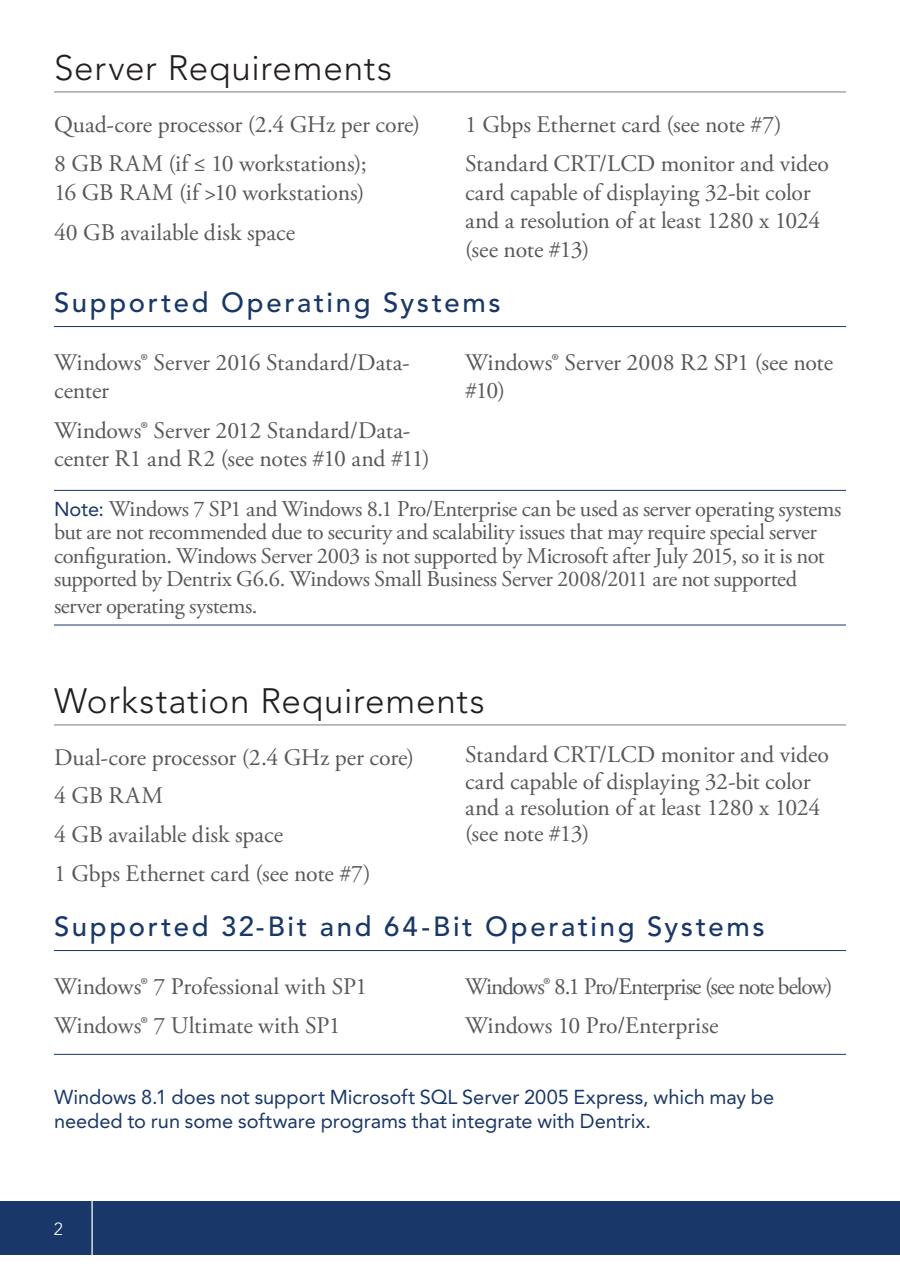
<style>
.page{position:relative;width:900px;height:1283px;background:#fff}
.page>*{position:absolute;margin:0;border:0;box-sizing:border-box;transform-origin:0 0}
.t1{font:300 35px "Avenir LT Std";letter-spacing:.025em;color:#231f20}
.t2{font:500 27.5px "Avenir LT Std";letter-spacing:.095em;color:#193768}
.Body{font:23.75px/28.5px "Adobe Garamond Pro";letter-spacing:-.005em;color:#57585a}
.Body-2{font:23.75px "Adobe Garamond Pro";letter-spacing:-.045em;color:#57585a}
.Note{font:22.5px/23.5px "Adobe Garamond Pro";letter-spacing:-.02em;color:#57585a}
.Note-2{font:20px/24px "Avenir LT Std";color:#193768}
.t3{font:300 17.5px "Avenir LT Std";color:#fff}
.s1{font-family:"Avenir LT Std";font-size:20px;color:#193768}
</style>
<div class="page">
<div style="left:0;top:1201px;width:900px;height:53px;background:#193768"></div>
<hr style="left:91px;top:1201px;width:2px;height:55px;background:#fff">
<hr style="left:54px;top:91px;width:792px;height:2px;background:#939598">
<hr style="left:54px;top:326px;width:792px;height:1px;background:#193768">
<hr style="left:54px;top:490px;width:792px;height:1px;background:#193768">
<hr style="left:54px;top:624px;width:792px;height:1px;background:#193768">
<hr style="left:54px;top:724px;width:792px;height:1px;background:#939598">
<hr style="left:54px;top:950px;width:792px;height:1px;background:#193768">
<hr style="left:54px;top:1054px;width:792px;height:1px;background:#193768">
<h1 class="t1" style="left:54px;top:48px;width:340px">Server Requirements</h1>
<p class="Body" style="left:54px;top:111px;width:368px">Quad-core processor (2.4 GHz per core)</p>
<p class="Body" style="left:54px;top:150px;width:314px">8 GB RAM (if ≤ 10 workstations);<br>16 GB RAM (if &gt;10 workstations)</p>
<p class="Body" style="left:54px;top:219px;width:243px">40 GB available disk space</p>
<p class="Body" style="left:465px;top:111px;width:318px">1 Gbps Ethernet card (see note #7)</p>
<p class="Body" style="left:465px;top:150px;width:366px">Standard CRT/LCD monitor and video card capable of displaying 32-bit color and a resolution of at least 1280 x 1024 (see note #13)</p>
<h2 class="t2" style="left:54px;top:286px;width:448px">Supported Operating Systems</h2>
<p class="Body" style="left:54px;top:349px;width:357px">Windows® Server 2016 Standard/Data&shy;center</p>
<p class="Body" style="left:54px;top:417px;width:377px">Windows® Server 2012 Standard/Data&shy;center R1 and R2 (see notes #10 and #11)</p>
<p class="Body" style="left:465px;top:349px;width:370px">Windows® Server 2008 R2 SP1 (see note #10)</p>
<p class="Note" style="left:54px;top:498px;width:789px"><span class="s1">Note:</span> Windows 7 SP1 and Windows 8.1 Pro/Enterprise can be used as server operating systems but are not recommended due to security and scalability issues that may require special server configuration. Windows Server 2003 is not supported by Microsoft after July 2015, so it is not supported by Dentrix G6.6. Windows Small Business Server 2008/2011 are not supported</p>
<p class="Note" style="left:54px;top:595px;width:205px">server operating systems.</p>
<h1 class="t1" style="left:54px;top:681px;width:432px">Workstation Requirements</h1>
<p class="Body" style="left:54px;top:743px;width:362px">Dual-core processor (2.4 GHz per core)</p>
<p class="Body" style="left:54px;top:782px;width:111px">4 GB RAM</p>
<p class="Body" style="left:54px;top:821px;width:231px">4 GB available disk space</p>
<p class="Body" style="left:54px;top:860px;width:318px">1 Gbps Ethernet card (see note #7)</p>
<p class="Body" style="left:465px;top:742px;width:366px;line-height:26.2px">Standard CRT/LCD monitor and video card capable of displaying 32-bit color and a resolution of at least 1280 x 1024 (see note #13)</p>
<h2 class="t2" style="left:54px;top:910px;width:712px">Supported 32-Bit and 64-Bit Operating Systems</h2>
<p class="Body" style="left:54px;top:972px;width:315px">Windows® 7 Professional with SP1</p>
<p class="Body" style="left:54px;top:1012px;width:288px">Windows® 7 Ultimate with SP1</p>
<p class="Body-2" style="left:465px;top:971px;width:369px">Windows® 8.1 Pro/Enterprise (see note below)</p>
<p class="Body" style="left:465px;top:1012px;width:255px">Windows 10 Pro/Enterprise</p>
<p class="Note-2" style="left:54px;top:1085px;width:722px">Windows 8.1 does not support Microsoft SQL Server 2005 Express, which may be needed to run some software programs that integrate with Dentrix.</p>
<p class="t3" style="left:54px;top:1218px;width:11px">2</p>
</div>
